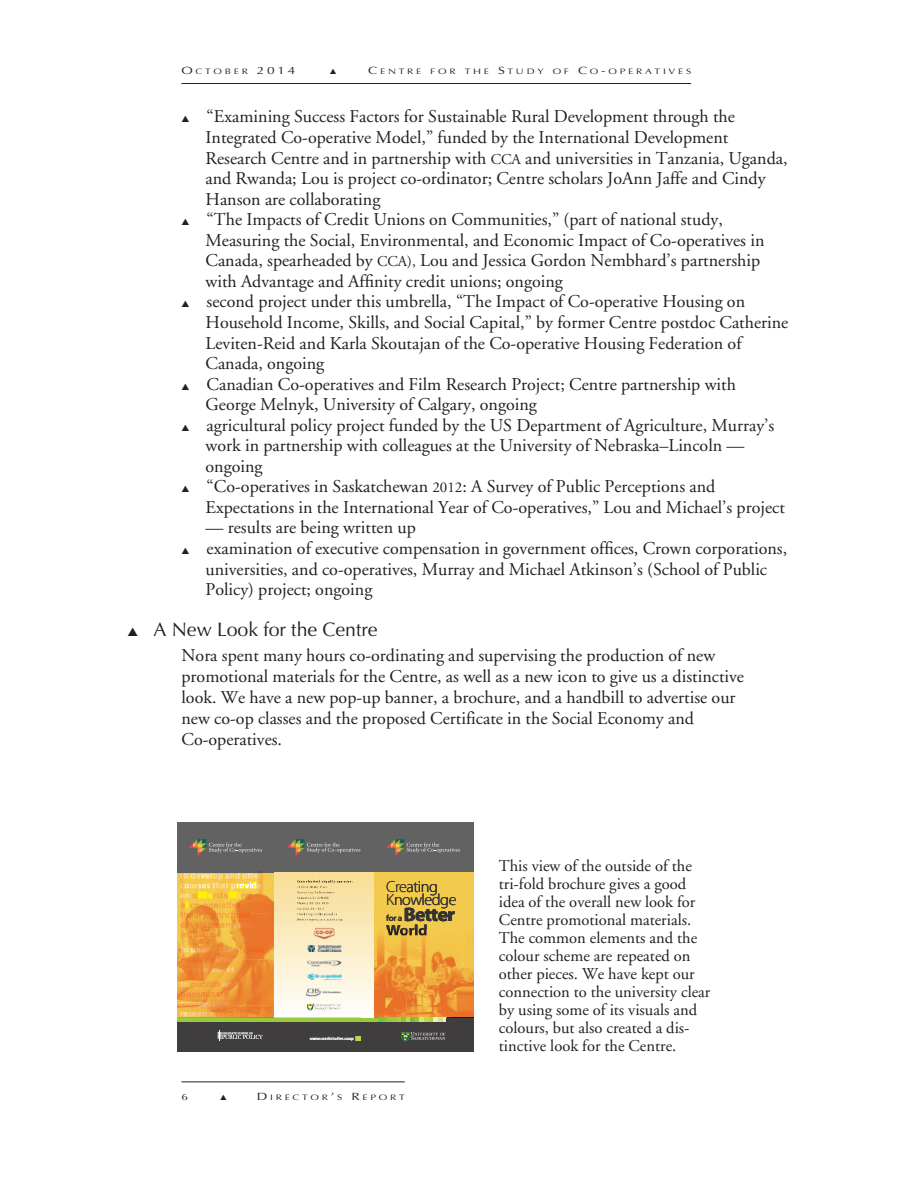
<style>
.page{position:relative;width:918px;height:1188px;background:#fff}
.page>*{position:absolute;margin:0;border:0;box-sizing:border-box;transform-origin:0 0}
.t1{font:19.5px "Optima";color:#231f20}
.t2{font:700 19.5px "Myriad Pro";letter-spacing:-.03em;color:#333}
.t3{font:18px/20.5px "Adobe Garamond";color:#231f20}
.t4{font:16.5px/18px "Adobe Garamond";color:#231f20}
.t5{font:300 16.2px "Myriad Pro";letter-spacing:-.03em;color:#333}
.t6{font:700 16.2px "Myriad Pro";letter-spacing:-.03em;color:#333}
.t7{font:9px "Optima";color:#231f20;scale:1.3 1}
.t8{font:600 8.85px "Myriad Pro";color:#333}
.t9{font:7.8px "Optima";letter-spacing:.265em;color:#231f20;scale:1.3 1}
.t10{font:600 4.5px "Myriad Pro";letter-spacing:-.03em;color:#fff}
.s1{font-size:10.5px}
.s2{font-size:15px}
</style>
<div class="page">
<hr style="left:182px;top:1082px;width:223px;height:1px;background:#231f20">
<hr style="left:182px;top:83px;width:509px;height:1px;background:#231f20">
<svg style="left:177px;top:873px;width:46px;height:109px"></svg>
<div style="left:374px;top:871px;width:100px;height:146px;background:#f2ca4d"></div>
<div style="left:177px;top:822px;width:297px;height:50px;background:#636263"></div>
<div style="left:177px;top:1017px;width:297px;height:35px;background:#403d3f"></div>
<svg style="left:387px;top:839px;width:73px;height:17px"></svg>
<svg style="left:287px;top:839px;width:73px;height:17px"></svg>
<svg style="left:189px;top:839px;width:73px;height:17px"></svg>
<svg style="left:401px;top:1032px;width:44px;height:9px"></svg>
<div style="left:177px;top:1017px;width:197px;height:5px;background:#99ca3b"></div>
<img style="left:177px;top:888px;width:3px;height:25px">
<img style="left:223px;top:872px;width:46px;height:146px">
<img style="left:269px;top:872px;width:6px;height:41px">
<img style="left:177px;top:923px;width:46px;height:36px">
<svg style="left:180px;top:872px;width:81px;height:67px;background:#efae46"></svg>
<img style="left:269px;top:913px;width:105px;height:46px">
<svg style="left:313px;top:927px;width:2px;height:12px"></svg>
<svg style="left:308px;top:945px;width:7px;height:7px"></svg>
<svg style="left:297px;top:880px;width:56px;height:41px;background:#ecd79e"></svg>
<img style="left:315px;top:927px;width:20px;height:12px">
<img style="left:315px;top:945px;width:26px;height:7px">
<img style="left:374px;top:929px;width:100px;height:30px">
<img style="left:407px;top:929px;width:20px;height:5px">
<img style="left:407px;top:934px;width:20px;height:2px">
<img style="left:177px;top:982px;width:46px;height:36px">
<svg style="left:180px;top:946px;width:84px;height:28px;background:#ed913a"></svg>
<img style="left:269px;top:959px;width:46px;height:46px">
<svg style="left:307px;top:961px;width:8px;height:6px"></svg>
<svg style="left:308px;top:974px;width:7px;height:6px"></svg>
<svg style="left:306px;top:988px;width:9px;height:9px"></svg>
<img style="left:315px;top:961px;width:27px;height:6px">
<img style="left:315px;top:974px;width:27px;height:6px">
<img style="left:315px;top:988px;width:27px;height:9px">
<img style="left:361px;top:959px;width:113px;height:46px">
<svg style="left:180px;top:980px;width:68px;height:37px;background:#ef9d3f"></svg>
<svg style="left:218px;top:1031px;width:45px;height:10px"></svg>
<svg style="left:269px;top:1005px;width:6px;height:13px"></svg>
<svg style="left:356px;top:1036px;width:4px;height:4px"></svg>
<svg style="left:307px;top:1004px;width:34px;height:7px"></svg>
<svg style="left:361px;top:1005px;width:113px;height:17px"></svg>
<p class="t9" style="left:181px;top:67px;width:89px"><span class="s1">O</span>CTOBER <span class="s1">2014</span></p>
<p class="t9" style="left:368px;top:67px;width:250px"><span class="s1">C</span>ENTRE FOR THE <span class="s1">S</span>TUDY OF <span class="s1">C</span>O<span class="s1">-</span>OPERATIVES</p>
<p class="t3" style="left:205px;top:107px;width:584px;text-indent:-24px">▲ “Examining Success Factors for Sustainable Rural Development through the Integrated Co-operative Model,” funded by the International Development Research Centre and in partnership with <span class="s2">CCA</span> and universities in Tanzania, Uganda, and Rwanda; Lou is project co-ordinator; Centre scholars JoAnn Jaffe and Cindy Hanson are collaborating</p>
<p class="t3" style="left:205px;top:210px;width:560px;text-indent:-24px">▲ “The Impacts of Credit Unions on Communities,” (part of national study, Measuring the Social, Environmental, and Economic Impact of Co-operatives in Canada, spearheaded by <span class="s2">CCA),</span> Lou and Jessica Gordon Nembhard’s partnership with Advantage and Affinity credit unions; ongoing</p>
<p class="t3" style="left:205px;top:292px;width:584px;text-indent:-24px">▲ second project under this umbrella, “The Impact of Co-operative Housing on Household Income, Skills, and Social Capital,” by former Centre postdoc Catherine Leviten-Reid and Karla Skoutajan of the Co-operative Housing Federation of Canada, ongoing</p>
<p class="t3" style="left:205px;top:374px;width:532px;text-indent:-24px">▲ Canadian Co-operatives and Film Research Project; Centre partnership with<br>George Melnyk, University of Calgary, ongoing</p>
<p class="t3" style="left:205px;top:415px;width:570px;text-indent:-24px">▲ agricultural policy project funded by the US Department of Agriculture, Murray’s work in partnership with colleagues at the University of Nebraska–Lincoln — ongoing</p>
<p class="t3" style="left:206px;top:477px;width:581px;text-indent:-24px">▲ “Co-operatives in Saskatchewan <span class="s2">2012</span>: A Survey of Public Perceptions and<br>Expectations in the International Year of Co-operatives,” Lou and Michael’s project</p>
<p class="t3" style="left:206px;top:518px;width:212px">— results are being written up</p>
<p class="t3" style="left:205px;top:539px;width:583px;text-indent:-24px">▲ examination of executive compensation in government offices, Crown corporations, universities, and co-operatives, Murray and Michael Atkinson’s (School of Public<br>Policy) project; ongoing</p>
<p class="t1" style="left:128px;top:618px;width:252px">▲ A New Look for the Centre</p>
<p class="t3" style="left:182px;top:645px;width:564px;line-height:21px">Nora spent many hours co-ordinating and supervising the production of new promotional materials for the Centre, as well as a new icon to give us a distinctive look. We have a new pop-up banner, a brochure, and a handbill to advertise our new co-op classes and the proposed Certificate in the Social Economy and Co-operatives.</p>
<p class="t5" style="left:386px;top:881px;width:53px">Creating</p>
<p class="t6" style="left:386px;top:924px;width:43px">World</p>
<p class="t5" style="left:386px;top:894px;width:72px">Knowledge</p>
<p class="t8" style="left:386px;top:914px;width:18px">for a</p>
<p class="t2" style="left:404px;top:907px;width:53px">Better</p>
<p class="t10" style="left:310px;top:1036px;width:45px">www.usaskstudies oop</p>
<p class="t10" style="left:344px;top:1036px;width:4px">.c</p>
<p class="t7" style="left:181px;top:1092px;width:7px">6</p>
<p class="t9" style="left:257px;top:1093px;width:115px"><span class="s1">D</span>IRECTOR<span class="s1">’</span>S <span class="s1">R</span>EPORT</p>
<p class="t4" style="left:499px;top:858px;width:213px">This view of the outside of the tri-fold brochure gives a good idea of the overall new look for<br>Centre promotional materials.<br>The common elements and the colour scheme are repeated on other pieces. We have kept our connection to the university clear by using some of its visuals and colours, but also created a dis&shy;tinctive look for the Centre.</p>
</div>
